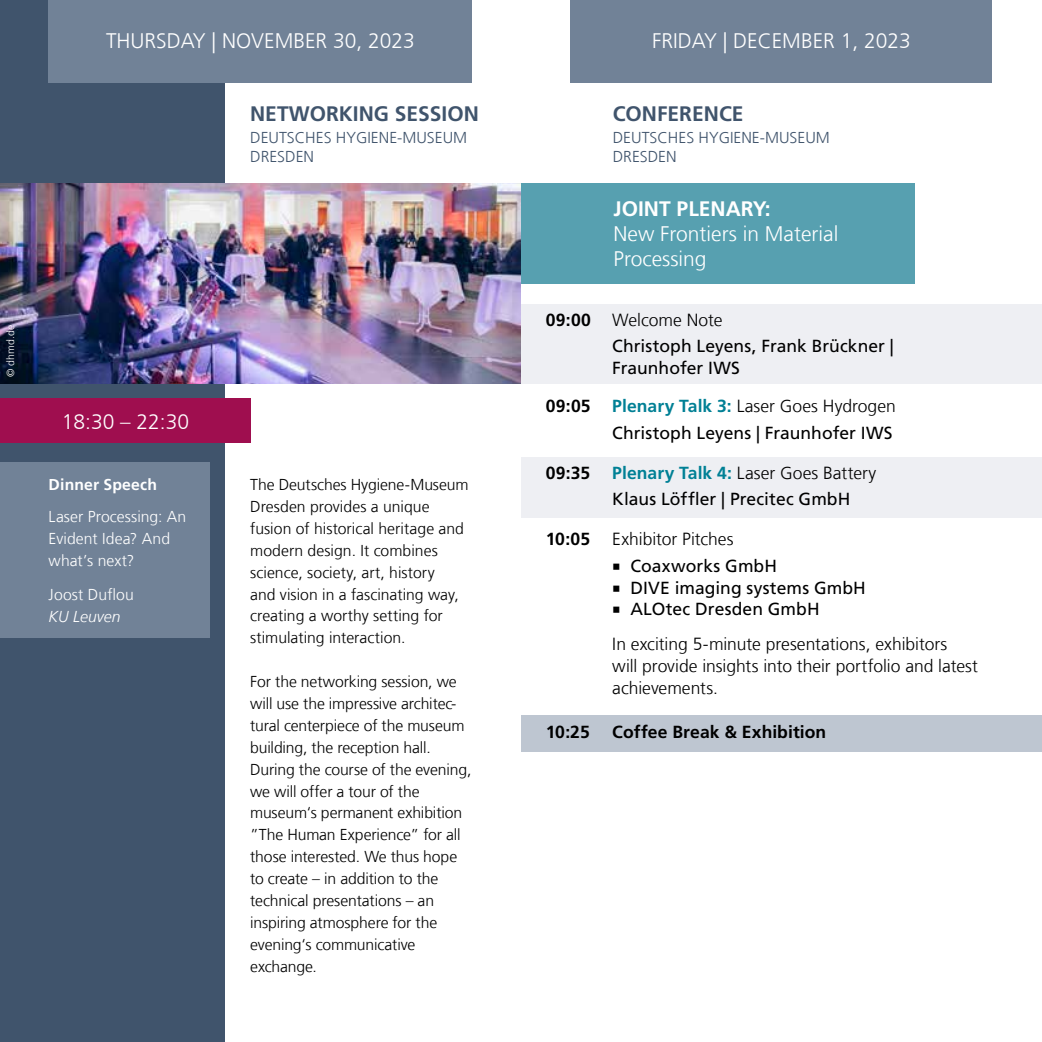
<style>
.page{position:relative;width:1042px;height:1042px;background:#fff}
.page>*{position:absolute;margin:0;border:0;box-sizing:border-box;transform-origin:0 0}
.t1{font:300 21px/25.2px "Frutiger LT Com";color:#fff}
.t2{font:700 21px "Frutiger LT Com";color:#40546c}
.t3{font:700 21px "Frutiger LT Com";color:#fff}
.t4{font:17.5px/26.2px "Frutiger LT Com";letter-spacing:.005em;color:#000}
.t5{font:300 17.5px/35px "Frutiger LT Com";color:#000}
.t6{font:700 17.5px "Frutiger LT Com";letter-spacing:.005em;color:#000}
.t7{font:300 15.75px/21.9px "Frutiger LT Com";letter-spacing:-.005em;color:#000}
.t8{font:300 15.75px/19.2px "Frutiger LT Com";color:#40546c}
.t9{font:300 15.75px/21.9px "Frutiger LT Com";letter-spacing:.005em;color:#fff}
.t10{font:700 15.75px "Frutiger LT Com";letter-spacing:.01em;color:#fff}
.t11{font:italic 300 15.75px "Frutiger LT Com";color:#fff}
.t12{font:300 10.5px "Frutiger LT Com";letter-spacing:.015em;color:#fff}
.s1{font-weight:700}
.s2{font-weight:300}
.s3{font-weight:700;color:#008095}
.s4{font-family:"Minion Pro";font-size:21px}
.s5{font-family:"Minion Pro";font-weight:400;font-size:21px}
.s6{font-weight:400}
</style>
<div class="page">
<div style="left:570px;top:0;width:422px;height:83px;background:#718297"></div>
<div style="left:0;top:0;width:224px;height:1042px;background:#40546c"></div>
<img style="left:0;top:184px;width:521px;height:199px">
<div style="left:0;top:398px;width:251px;height:45px;background:#9f0e4f"></div>
<div style="left:0;top:462px;width:209px;height:175px;background:#718297"></div>
<div style="left:521px;top:304px;width:521px;height:79px;background:#e9ebf0"></div>
<div style="left:521px;top:457px;width:521px;height:60px;background:#e9ebf0"></div>
<div style="left:521px;top:714px;width:521px;height:37px;background:#bec6d1"></div>
<div style="left:49px;top:0;width:423px;height:83px;background:#718297"></div>
<div style="left:521px;top:184px;width:393px;height:100px;background:#57a0b0"></div>
<h1 class="t1" style="left:106px;top:28px;width:310px">THURSDAY | NOVEMBER 30, 2023</h1>
<h1 class="t2" style="left:250px;top:101px;width:230px">NETWORKING SESSION</h1>
<p class="t8" style="left:250px;top:128px;width:219px">DEUTSCHES HYGIENE-MUSEUM<br>DRESDEN</p>
<p class="t12" style="left:4px;top:377px;width:54px;rotate:-90deg">© dhmd.de</p>
<h1 class="t1" style="left:62px;top:409px;width:129px">18:30 – 22:30</h1>
<p class="t10" style="left:49px;top:476px;width:110px">Dinner Speech</p>
<p class="t9" style="left:49px;top:506px;width:139px">Laser Processing: An<br>Evident Idea? And what’s next?</p>
<p class="t9" style="left:49px;top:584px;width:87px">Joost Duflou</p>
<p class="t11" style="left:49px;top:607px;width:74px">KU Leuven</p>
<p class="t7" style="left:250px;top:474px;width:220px">The Deutsches Hygiene-Museum<br>Dresden provides a unique fusion of historical heritage and modern design. It combines science, society, art, history<br>and vision in a fascinating way, creating a worthy setting for stimulating interaction.</p>
<p class="t7" style="left:250px;top:671px;width:223px">For the networking session, we will use the impressive architec&shy;tural centerpiece of the museum building, the reception hall.<br>During the course of the evening, we will offer a tour of the museum‘s permanent exhibition ”The Human Experience” for all those interested. We thus hope to create – in addition to the technical presentations – an inspiring atmosphere for the evening‘s communicative exchange.</p>
<h1 class="t1" style="left:652px;top:28px;width:260px">FRIDAY | DECEMBER 1, 2023</h1>
<h1 class="t2" style="left:613px;top:101px;width:132px">CONFERENCE</h1>
<p class="t8" style="left:613px;top:128px;width:219px">DEUTSCHES HYGIENE-MUSEUM<br>DRESDEN</p>
<h1 class="t3" style="left:613px;top:196px;width:159px">JOINT PLENARY:</h1>
<h1 class="t1" style="left:613px;top:221px;width:226px">New Frontiers in Material<br>Processing</h1>
<p class="t4" style="left:612px;top:307px;width:283px;text-indent:-66px"><span class="s1">09:00</span> <span class="s2">Welcome Note<br></span>Christoph Leyens, Frank Brückner |</p>
<p class="t4" style="left:612px;top:355px;width:129px">Fraunhofer IWS</p>
<p class="t4" style="left:546px;top:393px;width:351px;text-align:right"><span class="s1">09:05</span> <span class="s3">Plenary Talk 3:</span> <span class="s2">Laser Goes Hydrogen<br></span>Christoph Leyens | Fraunhofer IWS</p>
<p class="t6" style="left:546px;top:462px;width:46px">09:35</p>
<p class="t4" style="left:612px;top:460px;width:265px"><span class="s3">Plenary Talk 4:</span> <span class="s2">Laser Goes Battery<br></span>Klaus Löffler | Precitec GmbH</p>
<p class="t6" style="left:546px;top:529px;width:46px">10:05</p>
<p class="t5" style="left:612px;top:522px;width:123px">Exhibitor Pitches</p>
<p class="t4" style="left:612px;top:552px;width:166px"><span class="s4">■</span> Coaxworks GmbH</p>
<p class="t4" style="left:612px;top:574px;width:255px"><span class="s4">■</span> DIVE imaging systems GmbH</p>
<p class="t5" style="left:612px;top:592px;width:336px"><span class="s5">■</span> <span class="s6">ALOtec Dresden GmbH<br></span>In exciting 5-minute presentations, exhibitors</p>
<p class="t5" style="left:612px;top:655px;width:367px;line-height:21.9px">will provide insights into their portfolio and latest achievements.</p>
<p class="t6" style="left:546px;top:721px;width:45px">10:25</p>
<p class="t6" style="left:612px;top:721px;width:215px">Coffee Break &amp; Exhibition</p>
</div>
